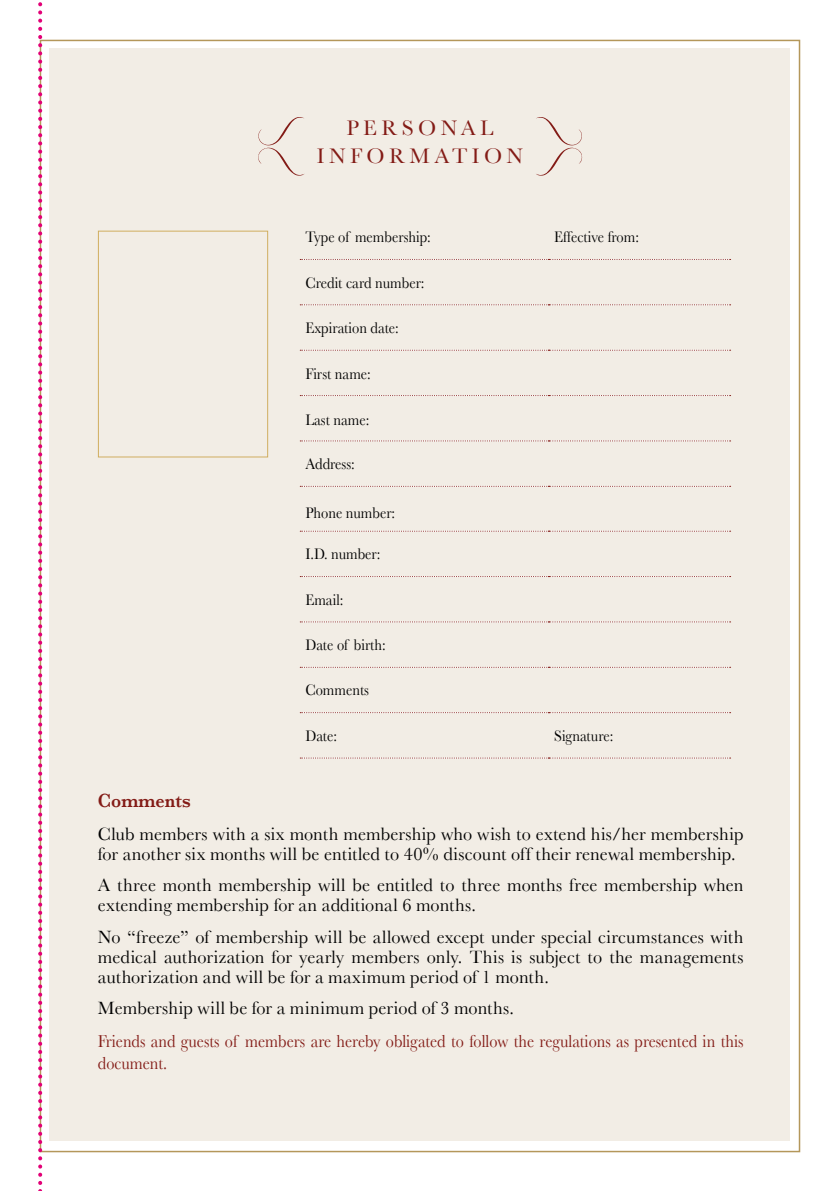
<style>
.page{position:relative;width:840px;height:1191px;background:#fff}
.page>*{position:absolute;margin:0;border:0;box-sizing:border-box;transform-origin:0 0}
.t1{font:22px "Baskerville";color:#831b16}
.t2{font:600 20px "Baskerville";color:#831b16;scale:.9 1}
.t3{font:18.6px/20px "Baskerville";letter-spacing:.005em;color:#000}
.t4{font:18px/21.6px "Baskerville";color:#831b16;scale:.9 1}
.t5{font:16px "Baskerville";color:#000;scale:.9 1}
</style>
<div class="page">
<div style="left:50px;top:49px;width:739px;height:1092px;background:#f2ede5"></div>
<svg style="left:300px;top:395px;width:430px;height:1px"></svg>
<svg style="left:300px;top:440px;width:430px;height:1px"></svg>
<svg style="left:300px;top:486px;width:430px;height:1px"></svg>
<svg style="left:300px;top:530px;width:430px;height:1px"></svg>
<svg style="left:300px;top:576px;width:430px;height:1px"></svg>
<svg style="left:300px;top:621px;width:430px;height:1px"></svg>
<svg style="left:300px;top:667px;width:430px;height:1px"></svg>
<svg style="left:300px;top:712px;width:430px;height:1px"></svg>
<svg style="left:300px;top:757px;width:430px;height:1px"></svg>
<svg style="left:300px;top:304px;width:430px;height:1px"></svg>
<svg style="left:300px;top:350px;width:430px;height:1px"></svg>
<svg style="left:300px;top:259px;width:430px;height:1px"></svg>
<svg style="left:258px;top:117px;width:46px;height:59px"></svg>
<svg style="left:536px;top:117px;width:47px;height:59px"></svg>
<div style="left:98px;top:231px;width:170px;height:226px;border:1px solid #d0ae60"></div>
<svg style="left:38px;top:2px;width:4px;height:1189px"></svg>
<p class="t1" style="left:346px;top:115px;width:75px">Pe rsonal</p>
<p class="t1" style="left:317px;top:143px;width:18px">info</p>
<p class="t1" style="left:389px;top:143px;width:41px">rmation</p>
<p class="t2" style="left:98px;top:788px;width:104px">Comments</p>
<p class="t5" style="left:305px;top:227px;width:141px">Type of membership:</p>
<p class="t5" style="left:554px;top:227px;width:96px">Effective from:</p>
<p class="t5" style="left:305px;top:273px;width:134px">Credit card number:</p>
<p class="t5" style="left:305px;top:318px;width:105px">Expiration date:</p>
<p class="t5" style="left:305px;top:364px;width:74px">First name:</p>
<p class="t5" style="left:305px;top:410px;width:72px">Last name:</p>
<p class="t5" style="left:305px;top:454px;width:56px">Address:</p>
<p class="t5" style="left:305px;top:503px;width:101px">Phone number:</p>
<p class="t5" style="left:305px;top:544px;width:85px">I.D. number:</p>
<p class="t5" style="left:305px;top:590px;width:44px">Email:</p>
<p class="t5" style="left:305px;top:635px;width:91px">Date of birth:</p>
<p class="t5" style="left:305px;top:681px;width:72px">Comments</p>
<p class="t5" style="left:305px;top:726px;width:37px">Date:</p>
<p class="t5" style="left:554px;top:726px;width:67px">Signature:</p>
<p class="t3" style="left:98px;top:824px;width:646px">Club members with a six month membership who wish to extend his/her membership for another six months will be entitled to 40% discount off their renewal membership.</p>
<p class="t3" style="left:98px;top:875px;width:646px">A three month membership will be entitled to three months free membership when extending membership for an additional 6 months.</p>
<p class="t3" style="left:98px;top:926px;width:646px;text-align:justify">No “freeze” of membership will be allowed except under special circumstances with medical authorization for yearly members only. This is subject to the managements authorization and will be for a maximum period of 1 month.</p>
<p class="t3" style="left:98px;top:998px;width:417px">Membership will be for a minimum period of 3 months.</p>
<p class="t4" style="left:98px;top:1030px;width:718px">Friends and guests of members are hereby obligated to follow the regulations as presented in this document.</p>
</div>
